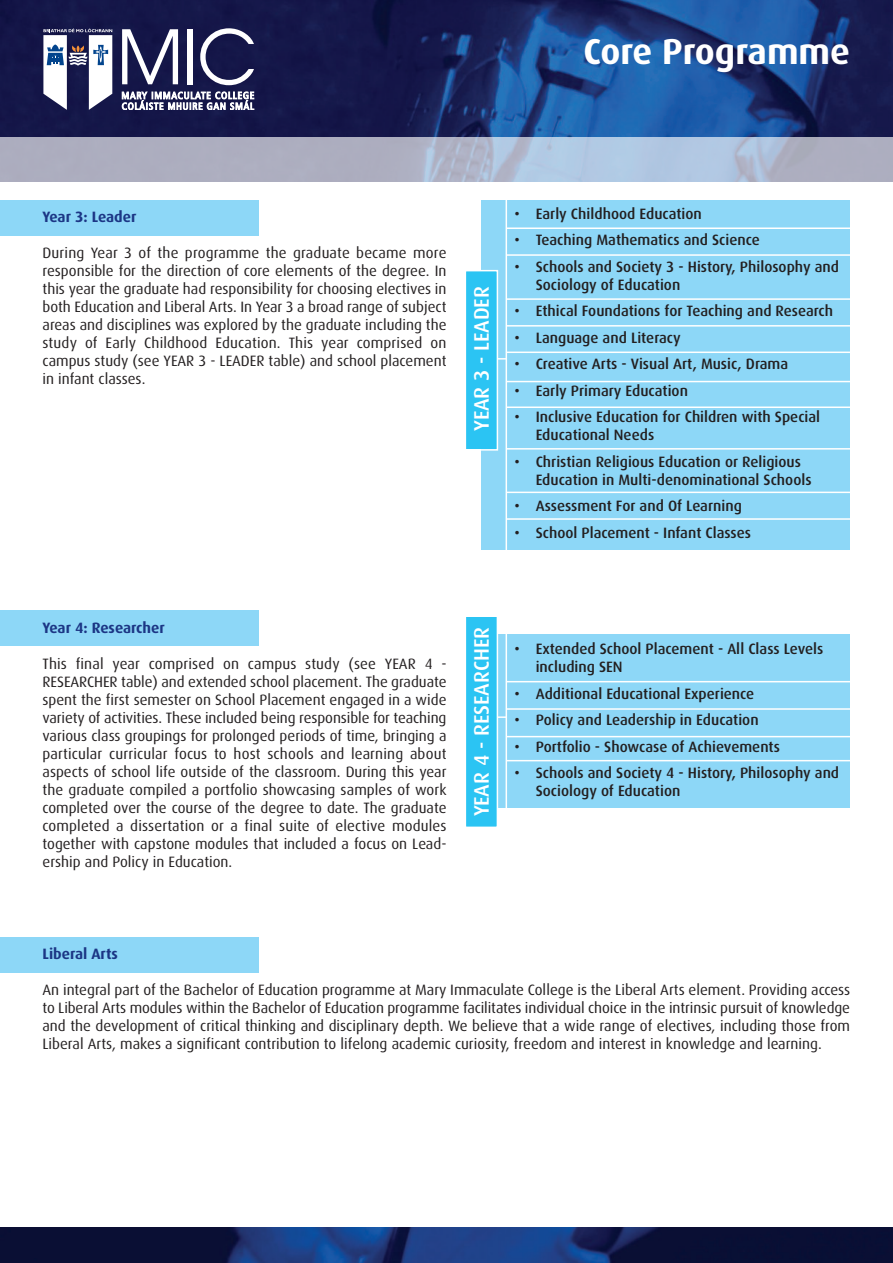
<style>
.page{position:relative;width:893px;height:1263px;background:#fff}
.page>*{position:absolute;margin:0;border:0;box-sizing:border-box;transform-origin:0 0}
.t1{font:700 36px "Dax";color:#fff}
.t2{font:500 21px "Dax";color:#fff}
.t3{font:15px/18px "Dax";color:#231f20;text-align:justify}
.t4{font:500 15px/18px "Dax";color:#231f20}
.t5{font:700 15px "Dax";color:#1c3685}
</style>
<div class="page">
<div style="left:481px;top:200px;width:369px;height:349px;background:#8dd7f7"></div>
<div style="left:0;top:200px;width:259px;height:35px;background:#8dd7f7"></div>
<img style="left:0;top:0;width:893px;height:137px">
<img style="left:0;top:1228px;width:893px;height:35px">
<svg style="left:0;top:137px;width:893px;height:45px;background:#aeb6ca"></svg>
<svg style="left:43px;top:28px;width:69px;height:82px"></svg>
<svg style="left:122px;top:29px;width:56px;height:55px"></svg>
<div style="left:187px;top:29px;width:6px;height:55px;background:#fff"></div>
<svg style="left:200px;top:28px;width:54px;height:57px"></svg>
<svg style="left:122px;top:91px;width:132px;height:19px"></svg>
<div style="left:0;top:611px;width:259px;height:35px;background:#8dd7f7"></div>
<div style="left:0;top:937px;width:259px;height:35px;background:#8dd7f7"></div>
<hr style="left:506px;top:227px;width:357px;height:2px;background:#fff">
<hr style="left:506px;top:196px;width:1px;height:413px;background:#fff">
<hr style="left:506px;top:254px;width:357px;height:2px;background:#fff">
<hr style="left:506px;top:298px;width:357px;height:2px;background:#fff">
<svg style="left:498px;top:358px;width:8px;height:2px"></svg>
<hr style="left:506px;top:325px;width:357px;height:2px;background:#fff">
<hr style="left:506px;top:352px;width:357px;height:1px;background:#fff">
<hr style="left:506px;top:381px;width:357px;height:1px;background:#fff">
<hr style="left:506px;top:406px;width:357px;height:2px;background:#fff">
<hr style="left:506px;top:448px;width:357px;height:2px;background:#fff">
<hr style="left:506px;top:492px;width:357px;height:1px;background:#fff">
<hr style="left:506px;top:518px;width:357px;height:2px;background:#fff">
<div style="left:466px;top:271px;width:31px;height:178px;background:#2bc4f3"></div>
<div style="left:465px;top:270px;width:33px;height:181px;border:2px solid #fff"></div>
<div style="left:481px;top:634px;width:369px;height:173px;background:#8dd7f7"></div>
<hr style="left:506px;top:681px;width:357px;height:1px;background:#fff">
<hr style="left:506px;top:620px;width:1px;height:194px;background:#fff">
<hr style="left:506px;top:708px;width:357px;height:2px;background:#fff">
<svg style="left:498px;top:716px;width:8px;height:2px"></svg>
<hr style="left:506px;top:736px;width:357px;height:1px;background:#fff">
<hr style="left:506px;top:760px;width:357px;height:1px;background:#fff">
<div style="left:466px;top:617px;width:31px;height:209px;background:#2bc4f3"></div>
<div style="left:465px;top:615px;width:33px;height:213px;border:2px solid #fff"></div>
<h1 class="t1" style="left:583px;top:36px;width:268px">Core Programme</h1>
<p class="t5" style="left:43px;top:210px;width:95px">Year 3: Leader</p>
<p class="t3" style="left:43px;top:245px;width:405px">During Year 3 of the programme the graduate became more responsible for the direction of core elements of the degree. In this year the graduate had responsibility for choosing electives in both Education and Liberal Arts. In Year 3 a broad range of subject areas and disciplines was explored by the graduate including the study of Early Childhood Education. This year comprised on campus study (see YEAR 3 - LEADER table) and school placement in infant classes.</p>
<h2 class="t2" style="left:472px;top:431px;width:146px;rotate:-90deg">YEAR 3 - LEADER</h2>
<p class="t4" style="left:514px;top:205px;width:189px">• Early Childhood Education</p>
<p class="t4" style="left:514px;top:232px;width:247px">• Teaching Mathematics and Science</p>
<p class="t4" style="left:536px;top:258px;width:305px;text-indent:-21px">• Schools and Society 3 - History, Philosophy and<br>Sociology of Education</p>
<p class="t4" style="left:514px;top:303px;width:320px">• Ethical Foundations for Teaching and Research</p>
<p class="t4" style="left:514px;top:329px;width:168px">• Language and Literacy</p>
<p class="t4" style="left:514px;top:356px;width:275px">• Creative Arts - Visual Art, Music, Drama</p>
<p class="t4" style="left:514px;top:382px;width:175px">• Early Primary Education</p>
<p class="t4" style="left:536px;top:409px;width:286px;text-indent:-21px">• Inclusive Education for Children with Special<br>Educational Needs</p>
<p class="t4" style="left:536px;top:453px;width:277px;text-indent:-21px">• Christian Religious Education or Religious<br>Education in Multi-denominational Schools</p>
<p class="t4" style="left:514px;top:498px;width:229px">• Assessment For and Of Learning</p>
<p class="t4" style="left:514px;top:524px;width:238px">• School Placement - Infant Classes</p>
<p class="t5" style="left:43px;top:621px;width:124px">Year 4: Researcher</p>
<p class="t3" style="left:43px;top:656px;width:405px">This final year comprised on campus study (see YEAR 4 - RESEARCHER table) and extended school placement. The graduate spent the first semester on School Placement engaged in a wide variety of activities. These included being responsible for teaching various class groupings for prolonged periods of time, bringing a particular curricular focus to host schools and learning about aspects of school life outside of the classroom. During this year the graduate compiled a portfolio showcasing samples of work completed over the course of the degree to date. The graduate completed a dissertation or a final suite of elective modules together with capstone modules that included a focus on Lead&shy;ership and Policy in Education.</p>
<h2 class="t2" style="left:472px;top:816px;width:191px;rotate:-90deg">YEAR 4 - RESEARCHER</h2>
<p class="t4" style="left:536px;top:641px;width:289px;text-indent:-21px">• Extended School Placement - All Class Levels including SEN</p>
<p class="t4" style="left:514px;top:686px;width:241px">• Additional Educational Experience</p>
<p class="t4" style="left:514px;top:712px;width:246px">• Policy and Leadership in Education</p>
<p class="t4" style="left:514px;top:739px;width:267px">• Portfolio - Showcase of Achievements</p>
<p class="t4" style="left:536px;top:765px;width:305px;text-indent:-21px">• Schools and Society 4 - History, Philosophy and<br>Sociology of Education</p>
<p class="t5" style="left:43px;top:947px;width:77px">Liberal Arts</p>
<p class="t3" style="left:42px;top:982px;width:809px">An integral part of the Bachelor of Education programme at Mary Immaculate College is the Liberal Arts element. Providing access to Liberal Arts modules within the Bachelor of Education programme facilitates individual choice in the intrinsic pursuit of knowledge and the development of critical thinking and disciplinary depth. We believe that a wide range of electives, including those from Liberal Arts, makes a significant contribution to lifelong academic curiosity, freedom and interest in knowledge and learning.</p>
</div>
